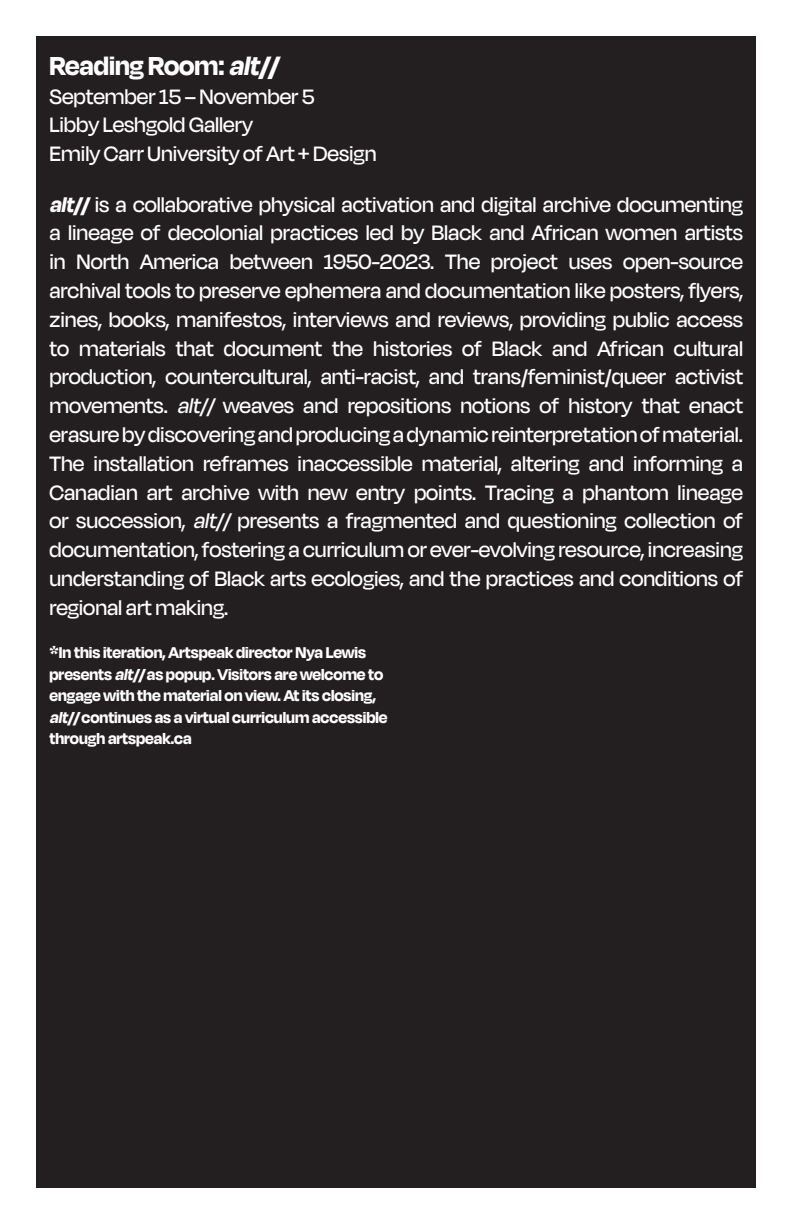
<style>
.page{position:relative;width:792px;height:1224px;background:#fff}
.page>*{position:absolute;margin:0;border:0;box-sizing:border-box;transform-origin:0 0}
.t1{font:700 30px "Degular Display";color:#fff}
.t2{font:500 24px/28.8px "Degular Display";color:#fff;text-align:justify}
.t3{font:700 18px "Degular Display";color:#fff}
.s1{font-style:italic}
.s2{font-weight:700;font-style:italic}
</style>
<div class="page">
<div style="left:36px;top:36px;width:720px;height:1152px;background:#231f20"></div>
<p class="t1" style="left:50px;top:48px;width:236px">Reading Room: <span class="s1">alt//</span></p>
<p class="t2" style="left:50px;top:81px;width:267px">September 15 – November 5</p>
<p class="t2" style="left:50px;top:110px;width:205px">Libby Leshgold Gallery</p>
<p class="t2" style="left:50px;top:139px;width:329px">Emily Carr University of Art + Design</p>
<p class="t2" style="left:50px;top:189px;width:695px"><span class="s2">alt//</span>is a collaborative physical activation and digital archive documenting a lineage of decolonial practices led by Black and African women artists in North America between 1950-2023. The project uses open-source archival tools to preserve ephemera and documentation like posters, flyers, zines, books, manifestos, interviews and reviews, providing public access to materials that document the histories of Black and African cultural production, countercultural, anti-racist, and trans/feminist/queer activist movements. <span class="s1">alt//</span> weaves and repositions notions of history that enact erasure by discovering and producing a dynamic reinterpretation of material.<br>The installation reframes inaccessible material, altering and informing a Canadian art archive with new entry points. Tracing a phantom lineage or succession, <span class="s1">alt//</span> presents a fragmented and questioning collection of documentation, fostering a curriculum or ever-evolving resource, increasing understanding of Black arts ecologies, and the practices and conditions of regional art making.</p>
<p class="t3" style="left:50px;top:642px;width:318px">*In this iteration, Artspeak director Nya Lewis</p>
<p class="t3" style="left:50px;top:663px;width:335px">presents <span class="s1">alt//</span>as popup. Visitors are welcome to</p>
<p class="t3" style="left:50px;top:685px;width:328px">engage with the material on view. At its closing,</p>
<p class="t3" style="left:50px;top:707px;width:340px"><span class="s1">alt//</span>continues as a virtual curriculum accessible</p>
<p class="t3" style="left:50px;top:728px;width:144px">through artspeak.ca</p>
</div>
